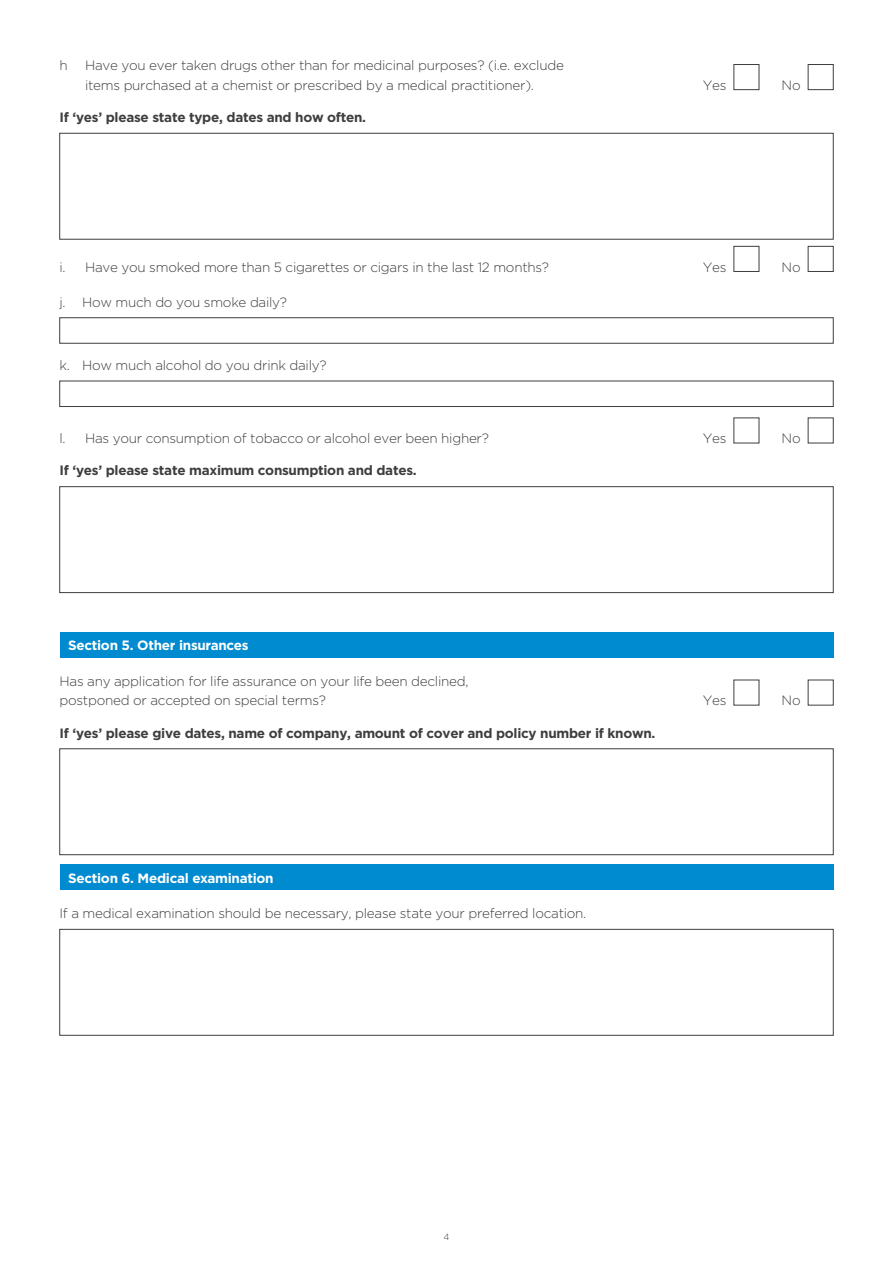
<style>
.page{position:relative;width:893px;height:1263px;background:#fff}
.page>*{position:absolute;margin:0;border:0;box-sizing:border-box;transform-origin:0 0}
.t1{font:300 13.5px/19.5px "Gotham";letter-spacing:-.02em;color:#3e3e3f}
.t2{font:700 13.5px "Gotham";letter-spacing:-.02em;color:#3e3e3f}
.t3{font:700 13.5px "Gotham";letter-spacing:-.02em;color:#fff}
.t4{font:300 9px "Gotham";color:#3e3e3f}
</style>
<div class="page">
<div style="left:734px;top:64px;width:25px;height:26px;background:#fff;border:1px solid #3e3e3f"></div>
<div style="left:808px;top:64px;width:25px;height:26px;background:#fff;border:1px solid #3e3e3f"></div>
<div style="left:60px;top:133px;width:773px;height:106px;background:#fff;border:1px solid #3e3e3f"></div>
<div style="left:734px;top:246px;width:25px;height:26px;background:#fff;border:1px solid #3e3e3f"></div>
<div style="left:808px;top:246px;width:25px;height:26px;background:#fff;border:1px solid #3e3e3f"></div>
<div style="left:60px;top:381px;width:773px;height:26px;background:#fff;border:1px solid #3e3e3f"></div>
<div style="left:60px;top:486px;width:773px;height:107px;background:#fff;border:1px solid #3e3e3f"></div>
<div style="left:60px;top:632px;width:773px;height:26px;background:#008ad0"></div>
<div style="left:60px;top:748px;width:773px;height:107px;background:#fff;border:1px solid #3e3e3f"></div>
<div style="left:60px;top:865px;width:773px;height:25px;background:#008ad0"></div>
<div style="left:60px;top:929px;width:773px;height:106px;background:#fff;border:1px solid #3e3e3f"></div>
<p class="t1" style="left:60px;top:55px;width:10px">h</p>
<p class="t1" style="left:85px;top:55px;width:480px">Have you ever taken drugs other than for medicinal purposes? (i.e. exclude items purchased at a chemist or prescribed by a medical practitioner).</p>
<p class="t2" style="left:60px;top:108px;width:308px">If ‘yes’ please state type, dates and how often.</p>
<p class="t1" style="left:703px;top:75px;width:25px">Yes</p>
<p class="t1" style="left:782px;top:75px;width:21px">No</p>
<p class="t1" style="left:60px;top:257px;width:491px">i. Have you smoked more than 5 cigarettes or cigars in the last 12 months?</p>
<p class="t1" style="left:703px;top:257px;width:25px">Yes</p>
<p class="t1" style="left:782px;top:257px;width:21px">No</p>
<p class="t1" style="left:60px;top:292px;width:229px">j. How much do you smoke daily?</p>
<p class="t1" style="left:60px;top:355px;width:269px">k. How much alcohol do you drink daily?</p>
<p class="t1" style="left:60px;top:428px;width:431px">l. Has your consumption of tobacco or alcohol ever been higher?</p>
<p class="t1" style="left:703px;top:428px;width:25px">Yes</p>
<p class="t1" style="left:782px;top:428px;width:21px">No</p>
<p class="t2" style="left:60px;top:462px;width:359px">If ‘yes’ please state maximum consumption and dates.</p>
<p class="t3" style="left:68px;top:637px;width:182px">Section 5. Other insurances</p>
<p class="t1" style="left:60px;top:671px;width:410px">Has any application for life assurance on your life been declined, postponed or accepted on special terms?</p>
<p class="t2" style="left:60px;top:724px;width:597px">If ‘yes’ please give dates, name of company, amount of cover and policy number if known.</p>
<p class="t1" style="left:703px;top:690px;width:25px">Yes</p>
<p class="t1" style="left:782px;top:690px;width:21px">No</p>
<p class="t3" style="left:68px;top:869px;width:207px">Section 6. Medical examination</p>
<p class="t1" style="left:60px;top:903px;width:528px">If a medical examination should be necessary, please state your preferred location.</p>
<p class="t4" style="left:443px;top:1231px;width:7px">4</p>
</div>
